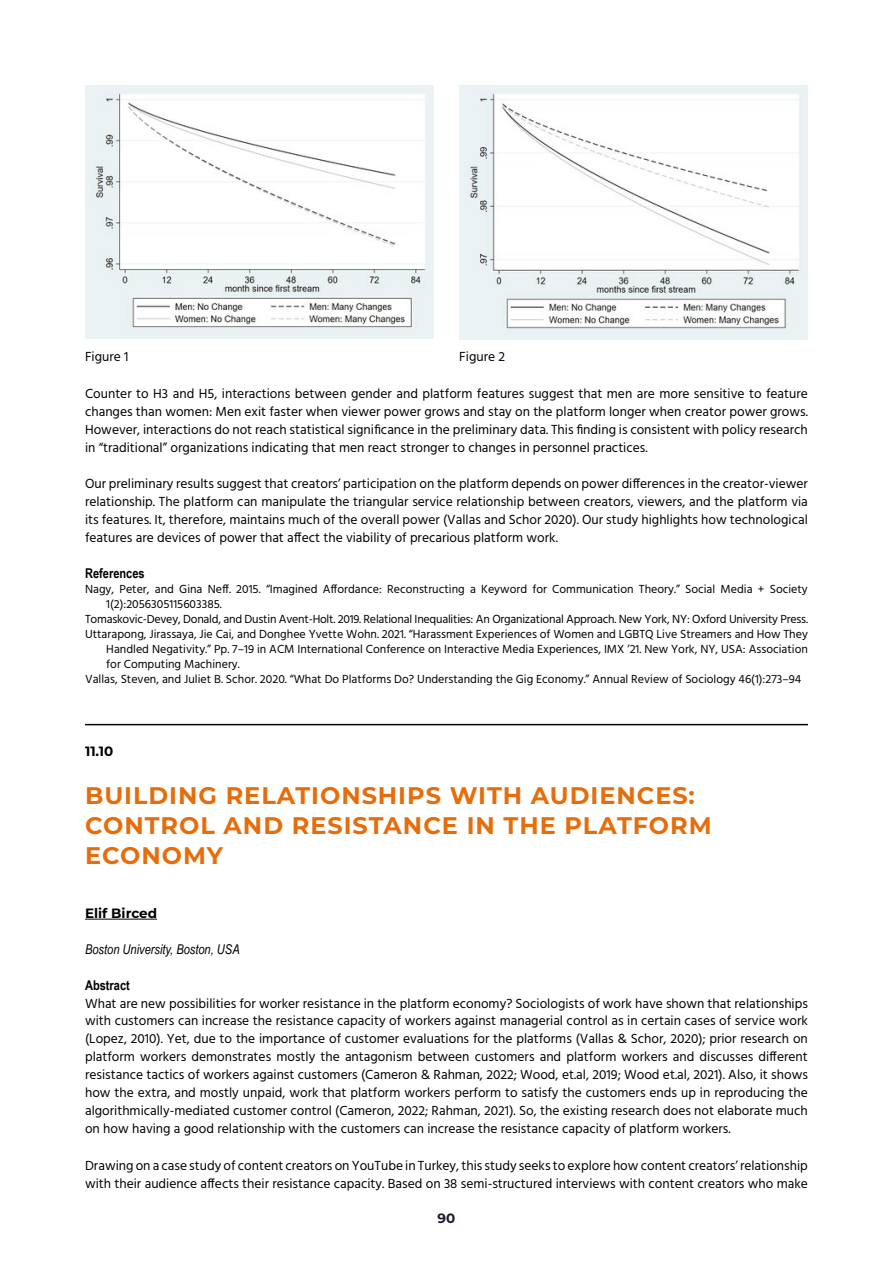
<style>
.page{position:relative;width:893px;height:1263px;background:#fff}
.page>*{position:absolute;margin:0;border:0;box-sizing:border-box;transform-origin:0 0}
.t1{font:700 24px/30px "Montserrat";letter-spacing:.04em;color:#e66d0b}
.t2{font:13.5px/18px "Hind";color:#000;text-align:justify}
.t3{font:italic 13.5px "Arial Narrow";color:#000}
.t4{font:700 13.5px "Arial Narrow";color:#000}
.t5{font:700 13.5px "Montserrat";color:#000}
.t6{font:700 13.5px "Montserrat";color:#23162e}
.t7{font:12px "Hind";color:#000}
.t8{font:12px "Hind";letter-spacing:-.02em;color:#000}
</style>
<div class="page">
<img style="left:85px;top:85px;width:349px;height:253px">
<img style="left:459px;top:85px;width:349px;height:254px">
<hr style="left:85px;top:724px;width:723px;height:1px;background:#000">
<hr style="left:85px;top:919px;width:72px;height:1px;background:#000">
<p class="t2" style="left:85px;top:348px;width:45px">Figure 1</p>
<p class="t2" style="left:459px;top:348px;width:47px">Figure 2</p>
<p class="t2" style="left:85px;top:385px;width:724px">Counter to H3 and H5, interactions between gender and platform features suggest that men are more sensitive to feature changes than women: Men exit faster when viewer power grows and stay on the platform longer when creator power grows.<br>However, interactions do not reach statistical significance in the preliminary data. This finding is consistent with policy research in “traditional” organizations indicating that men react stronger to changes in personnel practices.</p>
<p class="t2" style="left:85px;top:475px;width:724px">Our preliminary results suggest that creators’ participation on the platform depends on power differences in the creator-viewer relationship. The platform can manipulate the triangular service relationship between creators, viewers, and the platform via its features. It, therefore, maintains much of the overall power (Vallas and Schor 2020). Our study highlights how technological features are devices of power that affect the viability of precarious platform work.</p>
<p class="t4" style="left:85px;top:563px;width:61px">References</p>
<p class="t7" style="left:85px;top:581px;width:724px">Nagy, Peter, and Gina Neff. 2015. “Imagined Affordance: Reconstructing a Keyword for Communication Theory.” Social Media + Society</p>
<p class="t7" style="left:106px;top:596px;width:117px">1(2):2056305115603385.</p>
<p class="t8" style="left:85px;top:611px;width:724px">Tomaskovic-Devey, Donald, and Dustin Avent-Holt. 2019. Relational Inequalities: An Organizational Approach. New York, NY: Oxford University Press.</p>
<p class="t7" style="left:85px;top:626px;width:724px">Uttarapong, Jirassaya, Jie Cai, and Donghee Yvette Wohn. 2021. “Harassment Experiences of Women and LGBTQ Live Streamers and How They</p>
<p class="t7" style="left:106px;top:641px;width:703px">Handled Negativity.” Pp. 7–19 in ACM International Conference on Interactive Media Experiences, IMX ’21. New York, NY, USA: Association</p>
<p class="t7" style="left:106px;top:656px;width:135px">for Computing Machinery.</p>
<p class="t7" style="left:85px;top:671px;width:718px">Vallas, Steven, and Juliet B. Schor. 2020. “What Do Platforms Do? Understanding the Gig Economy.” Annual Review of Sociology 46(1):273–94</p>
<p class="t5" style="left:85px;top:741px;width:30px">11.10</p>
<h1 class="t1" style="left:85px;top:779px;width:628px">BUILDING RELATIONSHIPS WITH AUDIENCES:<br>CONTROL AND RESISTANCE IN THE PLATFORM<br>ECONOMY</h1>
<p class="t5" style="left:85px;top:903px;width:74px">Elif Birced</p>
<p class="t3" style="left:85px;top:939px;width:156px">Boston University, Boston, USA</p>
<p class="t4" style="left:85px;top:974px;width:46px">Abstract</p>
<p class="t2" style="left:85px;top:995px;width:724px">What are new possibilities for worker resistance in the platform economy? Sociologists of work have shown that relationships with customers can increase the resistance capacity of workers against managerial control as in certain cases of service work (Lopez, 2010). Yet, due to the importance of customer evaluations for the platforms (Vallas &amp; Schor, 2020); prior research on platform workers demonstrates mostly the antagonism between customers and platform workers and discusses different resistance tactics of workers against customers (Cameron &amp; Rahman, 2022; Wood, et.al, 2019; Wood et.al, 2021). Also, it shows how the extra, and mostly unpaid, work that platform workers perform to satisfy the customers ends up in reproducing the algorithmically-mediated customer control (Cameron, 2022; Rahman, 2021). So, the existing research does not elaborate much on how having a good relationship with the customers can increase the resistance capacity of platform workers.</p>
<p class="t2" style="left:85px;top:1157px;width:724px">Drawing on a case study of content creators on YouTube in Turkey, this study seeks to explore how content creators’ relationship with their audience affects their resistance capacity. Based on 38 semi-structured interviews with content creators who make</p>
<p class="t6" style="left:438px;top:1208px;width:19px">90</p>
</div>
